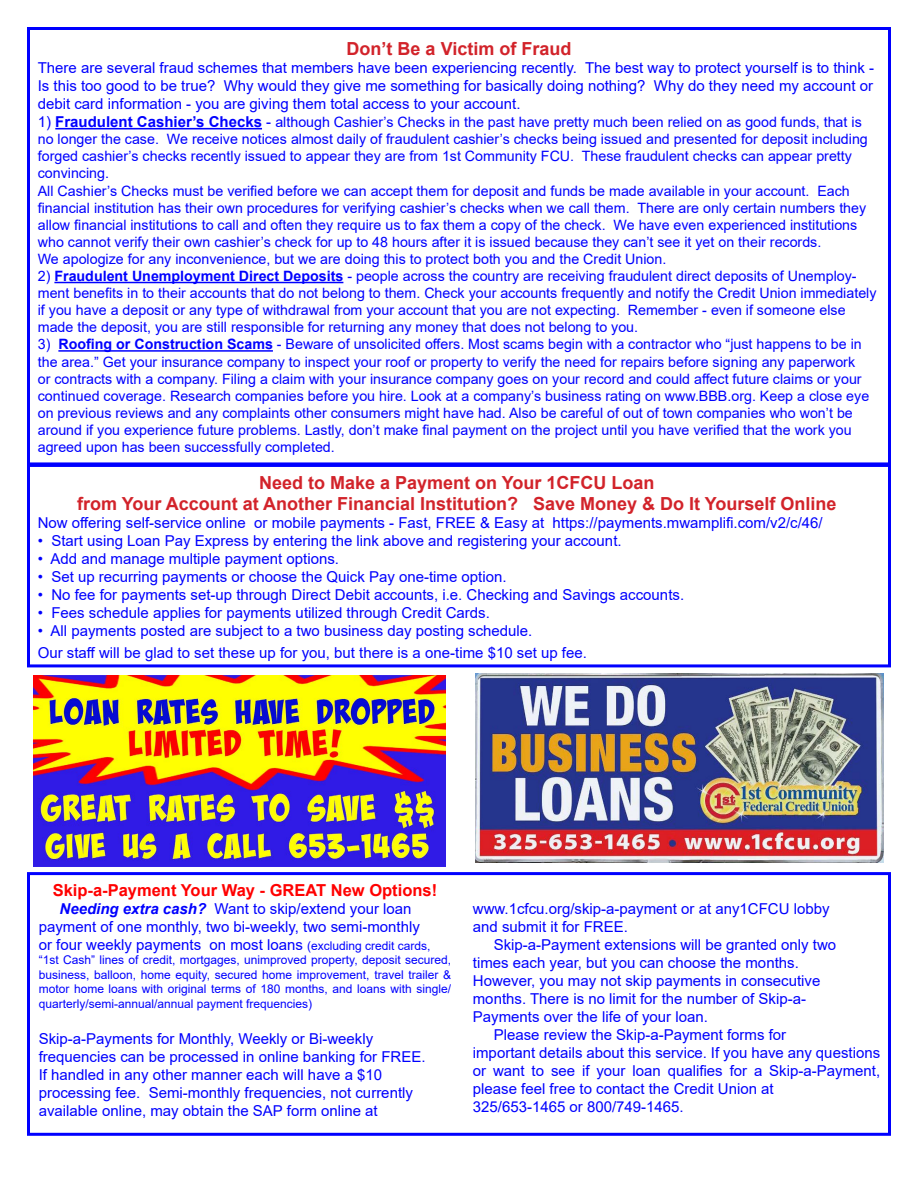
<style>
.page{position:relative;width:918px;height:1188px;background:#fff}
.page>*{position:absolute;margin:0;border:0;box-sizing:border-box;transform-origin:0 0}
.t1{font:700 18px/21.6px "Arial";color:#d2232a;text-align:center}
.t2{font:700 16.5px "Arial";color:#f00}
.t3{font:15px/18px "Arial";color:#00f}
.t4{font:14.25px/17.1px "Arial";color:#00f}
.t5{font:12px/14.4px "Arial";color:#00f;text-align:justify}
.s1{font-size:15px}
.s2{font-weight:700;font-size:15px}
.s3{font-weight:700}
.s4{font-weight:700;font-style:italic}
.s5{font-size:12px}
</style>
<div class="page">
<div style="left:27px;top:27px;width:864px;height:640px;border:3px solid #00f"></div>
<hr style="left:55px;top:128px;width:207px;height:1px;background:#00f">
<hr style="left:54px;top:282px;width:289px;height:1px;background:#00f">
<hr style="left:58px;top:350px;width:215px;height:2px;background:#00f">
<div style="left:27px;top:872px;width:864px;height:264px;border:3px solid #00f"></div>
<img style="left:476px;top:674px;width:407px;height:189px">
<img style="left:33px;top:676px;width:413px;height:190px">
<div style="left:27px;top:462px;width:861px;height:5px;background:#00f"></div>
<p class="t1" style="left:347px;top:38px;width:226px">Don’t Be a Victim of Fraud</p>
<p class="t3" style="left:38px;top:59px;width:838px;text-align:justify">There are several fraud schemes that members have been experiencing recently. The best way to protect yourself is to think - Is this too good to be true? Why would they give me something for basically doing nothing? Why do they need my account or debit card information - you are giving them total access to your account.</p>
<p class="t4" style="left:38px;top:113px;width:832px"><span class="s1">1)</span> <span class="s2">Fraudulent Cashier’s Checks</span> <span class="s1">-</span> although Cashier’s Checks in the past have pretty much been relied on as good funds, that is no longer the case. We receive notices almost daily of fraudulent cashier’s checks being issued and presented for deposit including forged cashier’s checks recently issued to appear they are from 1st Community FCU. These fraudulent checks can appear pretty convincing.<br>All Cashier’s Checks must be verified before we can accept them for deposit and funds be made available in your account. Each financial institution has their own procedures for verifying cashier’s checks when we call them. There are only certain numbers they allow financial institutions to call and often they require us to fax them a copy of the check. We have even experienced institutions who cannot verify their own cashier’s check for up to 48 hours after it is issued because they can’t see it yet on their records.<br>We apologize for any inconvenience, but we are doing this to protect both you and the Credit Union.</p>
<p class="t4" style="left:38px;top:267px;width:840px">2) <span class="s3">Fraudulent Unemployment Direct Deposits</span> - people across the country are receiving fraudulent direct deposits of Unemploy&shy;ment benefits in to their accounts that do not belong to them. Check your accounts frequently and notify the Credit Union immediately if you have a deposit or any type of withdrawal from your account that you are not expecting. Remember - even if someone else made the deposit, you are still responsible for returning any money that does not belong to you.</p>
<p class="t4" style="left:38px;top:336px;width:833px">3) <span class="s3">Roofing or Construction Scams</span> - Beware of unsolicited offers. Most scams begin with a contractor who “just happens to be in the area.” Get your insurance company to inspect your roof or property to verify the need for repairs before signing any paperwork or contracts with a company. Filing a claim with your insurance company goes on your record and could affect future claims or your continued coverage. Research companies before you hire. Look at a company’s business rating on www.BBB.org. Keep a close eye on previous reviews and any complaints other consumers might have had. Also be careful of out of town companies who won’t be around if you experience future problems. Lastly, don’t make final payment on the project until you have verified that the work you agreed upon has been successfully completed.</p>
<p class="t1" style="left:77px;top:472px;width:761px">Need to Make a Payment on Your 1CFCU Loan<br>from Your Account at Another Financial Institution? Save Money &amp; Do It Yourself Online</p>
<p class="t3" style="left:38px;top:514px;width:786px">Now offering self-service online or mobile payments - Fast, FREE &amp; Easy at https://payments.mwamplifi.com/v2/c/46/</p>
<p class="t3" style="left:38px;top:532px;width:585px">• Start using Loan Pay Express by entering the link above and registering your account.</p>
<p class="t3" style="left:38px;top:550px;width:303px">• Add and manage multiple payment options.</p>
<p class="t3" style="left:38px;top:568px;width:470px">• Set up recurring payments or choose the Quick Pay one-time option.</p>
<p class="t3" style="left:38px;top:586px;width:648px">• No fee for payments set-up through Direct Debit accounts, i.e. Checking and Savings accounts.</p>
<p class="t3" style="left:38px;top:604px;width:454px">• Fees schedule applies for payments utilized through Credit Cards.</p>
<p class="t3" style="left:38px;top:620px;width:551px;line-height:21.6px">• All payments posted are subject to a two business day posting schedule.<br>Our staff will be glad to set these up for you, but there is a one-time $10 set up fee.</p>
<p class="t2" style="left:53px;top:879px;width:386px">Skip-a-Payment Your Way - GREAT New Options!</p>
<p class="t3" style="left:39px;top:900px;width:393px;text-indent:21px"><span class="s4">Needing extra cash?</span> Want to skip/extend your loan payment of one monthly, two bi-weekly, two semi-monthly or four weekly payments on most loans <span class="s5">(excluding credit cards,</span></p>
<p class="t5" style="left:39px;top:953px;width:414px">“1st Cash” lines of credit, mortgages, unimproved property, deposit secured, business, balloon, home equity, secured home improvement, travel trailer &amp; motor home loans with original terms of 180 months, and loans with single/ quarterly/semi-annual/annual payment frequencies)</p>
<p class="t3" style="left:39px;top:1029px;width:388px">Skip-a-Payments for Monthly, Weekly or Bi-weekly frequencies can be processed in online banking for FREE.<br>If handled in any other manner each will have a $10 processing fee. Semi-monthly frequencies, not currently available online, may obtain the SAP form online at</p>
<p class="t3" style="left:473px;top:900px;width:358px">www.1cfcu.org/skip-a-payment or at any1CFCU lobby and submit it for FREE.</p>
<p class="t3" style="left:494px;top:936px;width:344px">Skip-a-Payment extensions will be granted only two</p>
<p class="t3" style="left:473px;top:954px;width:328px">times each year, but you can choose the months.</p>
<p class="t3" style="left:473px;top:972px;width:349px">However, you may not skip payments in consecutive</p>
<p class="t3" style="left:473px;top:990px;width:335px">months. There is no limit for the number of Skip-a-</p>
<p class="t3" style="left:473px;top:1008px;width:237px">Payments over the life of your loan.</p>
<p class="t3" style="left:494px;top:1026px;width:294px">Please review the Skip-a-Payment forms for</p>
<p class="t3" style="left:473px;top:1044px;width:409px">important details about this service. If you have any questions</p>
<p class="t3" style="left:473px;top:1062px;width:409px">or want to see if your loan qualifies for a Skip-a-Payment,</p>
<p class="t3" style="left:473px;top:1080px;width:302px">please feel free to contact the Credit Union at</p>
<p class="t3" style="left:473px;top:1098px;width:212px">325/653-1465 or 800/749-1465.</p>
</div>
